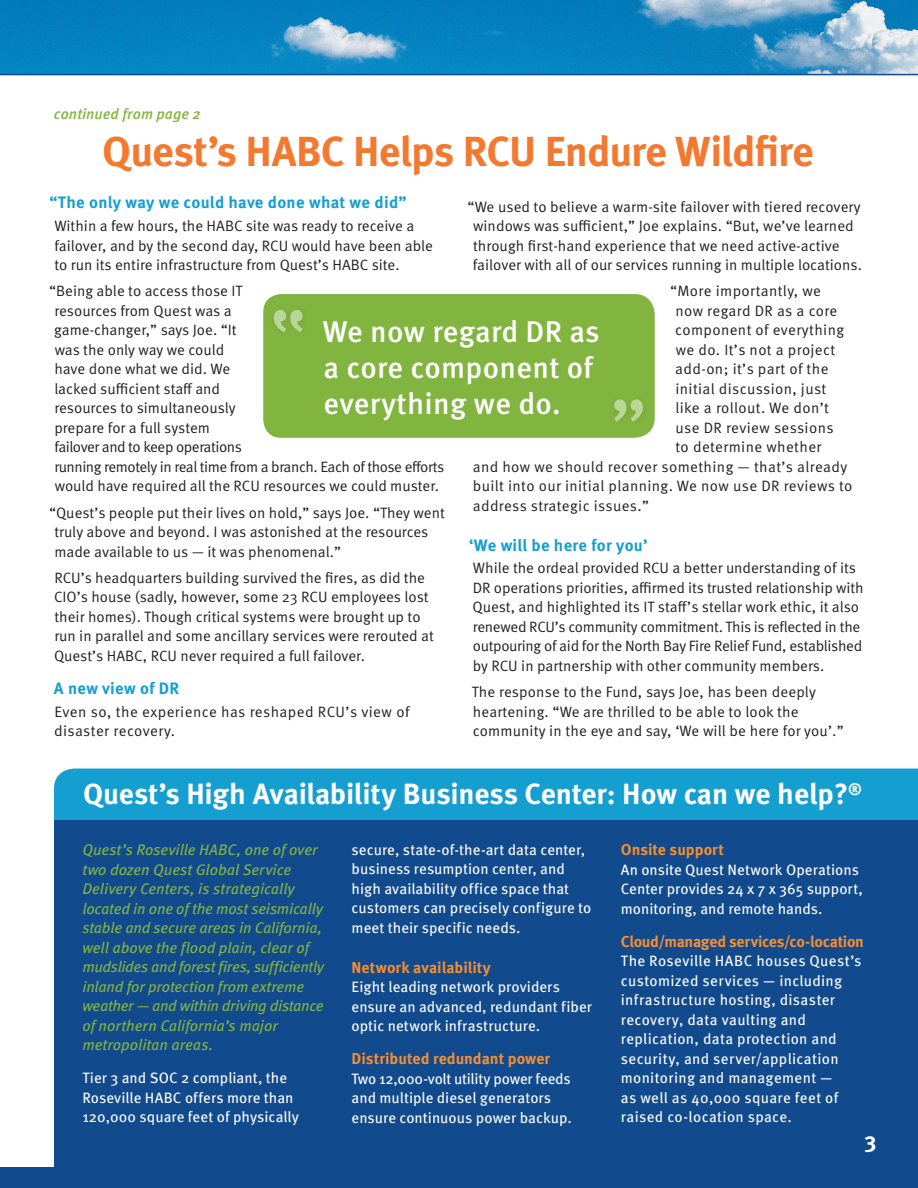
<style>
.page{position:relative;width:918px;height:1188px;background:#fff}
.page>*{position:absolute;margin:0;border:0;box-sizing:border-box;transform-origin:0 0}
.SB_Heading{font:700 42px "Meta OT";letter-spacing:-.025em;color:#f37930}
.t1{font:500 30px/36px "Meta OT";letter-spacing:.01em;color:#fff}
.Main_Story_Heading{font:700 29.25px "Meta OT";letter-spacing:-.005em;color:#fff}
.t2{font:700 22.5px "Meta OT";color:#fff}
.t3{font:700 16.5px "Meta OT";letter-spacing:.02em;color:#159fd1}
.t4{font:700 15.75px "Meta OT";color:#f48f31}
.t5{font:700 15.75px "Meta OT";letter-spacing:-.02em;color:#f48f31}
.t6{font:italic 15.3px/19.5px "Meta OT";letter-spacing:-.01em;color:#82b540}
.t7{font:15px/19.5px "Meta OT Norm";color:#231f20}
.t8{font:15px/19.5px "Meta OT";letter-spacing:.005em;color:#fff}
.t9{font:15px/19.5px "Meta OT Norm";letter-spacing:.025em;color:#231f20}
.t10{font:15px "Meta OT Norm";letter-spacing:.02em;color:#231f20}
.SB_Heading-2{font:italic 500 15px "Meta OT";color:#82b540}
</style>
<div class="page">
<div style="left:54px;top:769px;width:864px;height:51px;background:#159fd1"></div>
<img style="left:0;top:0;width:918px;height:74px">
<hr style="left:0;top:74px;width:918px;height:1px;background:#124a8e">
<div style="left:0;top:1167px;width:918px;height:21px;background:#124a8e"></div>
<div style="left:54px;top:821px;width:864px;height:346px;background:#124a8e"></div>
<div style="left:263px;top:294px;width:392px;height:144px;background:#82b540"></div>
<div style="left:607px;top:392px;width:45px;height:38px;background:#82b540"></div>
<svg style="left:614px;top:399px;width:29px;height:23px"></svg>
<div style="left:267px;top:303px;width:44px;height:37px;background:#81b43f"></div>
<svg style="left:274px;top:310px;width:29px;height:22px"></svg>
<p class="SB_Heading-2" style="left:54px;top:105px;width:148px">continued from page 2</p>
<p class="SB_Heading" style="left:102px;top:125px;width:713px">Quest’s HABC Helps RCU Endure Wildfire</p>
<p class="t3" style="left:49px;top:192px;width:359px">“The only way we could have done what we did”</p>
<p class="t7" style="left:54px;top:216px;width:380px">Within a few hours, the HABC site was ready to receive a failover, and by the second day, RCU would have been able to run its entire infrastructure from Quest’s HABC site.</p>
<p class="t7" style="left:54px;top:282px;width:392px;text-indent:-5px">“Being able to access those IT<br>resources from Quest was a<br>game-changer,” says Joe. “It<br>was the only way we could<br>have done what we did. We<br>lacked sufficient staff and<br>resources to simultaneously<br>prepare for a full system<br>failover and to keep operations<br>running remotely in real time from a branch. Each of those efforts would have required all the RCU resources we could muster.</p>
<p class="t7" style="left:54px;top:503px;width:392px;text-indent:-5px">“Quest’s people put their lives on hold,” says Joe. “They went truly above and beyond. I was astonished at the resources made available to us — it was phenomenal.”</p>
<p class="t7" style="left:54px;top:568px;width:381px">RCU’s headquarters building survived the fires, as did the CIO’s house (sadly, however, some 23 RCU employees lost their homes). Though critical systems were brought up to run in parallel and some ancillary services were rerouted at Quest’s HABC, RCU never required a full failover.</p>
<p class="t3" style="left:54px;top:678px;width:127px">A new view of DR</p>
<p class="t9" style="left:54px;top:702px;width:357px">Even so, the experience has reshaped RCU’s view of disaster recovery.</p>
<p class="t7" style="left:473px;top:197px;width:390px;text-indent:-5px">“We used to believe a warm-site failover with tiered recovery windows was sufficient,” Joe explains. “But, we’ve learned through first-hand experience that we need active-active failover with all of our services running in multiple locations.</p>
<p class="t9" style="left:670px;top:282px;width:152px">“More importantly, we</p>
<p class="t10" style="left:675px;top:302px;width:163px">now regard DR as a core</p>
<p class="t9" style="left:675px;top:321px;width:170px">component of everything</p>
<p class="t9" style="left:676px;top:340px;width:161px">we do. It’s not a project</p>
<p class="t9" style="left:675px;top:360px;width:155px">add-on; it’s part of the</p>
<p class="t9" style="left:675px;top:379px;width:152px">initial discussion, just</p>
<p class="t10" style="left:675px;top:399px;width:155px">like a rollout. We don’t</p>
<p class="t9" style="left:675px;top:418px;width:160px">use DR review sessions</p>
<p class="t9" style="left:676px;top:438px;width:147px">to determine whether</p>
<p class="t9" style="left:473px;top:457px;width:376px">and how we should recover something — that’s already</p>
<p class="t9" style="left:473px;top:477px;width:381px">built into our initial planning. We now use DR reviews to</p>
<p class="t10" style="left:473px;top:497px;width:178px">address strategic issues.”</p>
<p class="t3" style="left:469px;top:535px;width:180px">‘We will be here for you’</p>
<p class="t7" style="left:472px;top:559px;width:393px">While the ordeal provided RCU a better understanding of its DR operations priorities, affirmed its trusted relationship with Quest, and highlighted its IT staff’s stellar work ethic, it also renewed RCU’s community commitment. This is reflected in the outpouring of aid for the North Bay Fire Relief Fund, established by RCU in partnership with other community members.</p>
<p class="t7" style="left:472px;top:682px;width:373px">The response to the Fund, says Joe, has been deeply heartening. “We are thrilled to be able to look the community in the eye and say, ‘We will be here for you’.”</p>
<p class="t1" style="left:323px;top:314px;width:279px">We now regard DR as a core component of everything we do.</p>
<p class="Main_Story_Heading" style="left:83px;top:775px;width:780px">Quest’s High Availability Business Center: How can we help?<sup>®</sup></p>
<p class="t6" style="left:82px;top:840px;width:243px">Quest’s Roseville HABC, one of over two dozen Quest Global Service Delivery Centers, is strategically located in one of the most seismically stable and secure areas in California, well above the flood plain, clear of mudslides and forest fires, sufficiently inland for protection from extreme weather — and within driving distance of northern California’s major metropolitan areas.</p>
<p class="t8" style="left:82px;top:1068px;width:218px">Tier 3 and SOC 2 compliant, the<br>Roseville HABC offers more than<br>120,000 square feet of physically</p>
<p class="t4" style="left:621px;top:840px;width:105px">Onsite support</p>
<p class="t8" style="left:621px;top:860px;width:244px">An onsite Quest Network Operations<br>Center provides 24 x 7 x 365 support, monitoring, and remote hands.</p>
<p class="t5" style="left:621px;top:931px;width:245px">Cloud/managed services/co-location</p>
<p class="t8" style="left:621px;top:952px;width:242px">The Roseville HABC houses Quest’s customized services — including infrastructure hosting, disaster recovery, data vaulting and replication, data protection and security, and server/application monitoring and management —<br>as well as 40,000 square feet of raised co-location space.</p>
<p class="t8" style="left:352px;top:840px;width:241px">secure, state-of-the-art data center, business resumption center, and high availability office space that customers can precisely configure to meet their specific needs.</p>
<p class="t4" style="left:352px;top:957px;width:141px">Network availability</p>
<p class="t8" style="left:352px;top:977px;width:242px">Eight leading network providers ensure an advanced, redundant fiber optic network infrastructure.</p>
<p class="t4" style="left:352px;top:1049px;width:200px">Distributed redundant power</p>
<p class="t8" style="left:352px;top:1069px;width:222px">Two 12,000-volt utility power feeds and multiple diesel generators ensure continuous power backup.</p>
<p class="t2" style="left:864px;top:1126px;width:14px">3</p>
</div>
